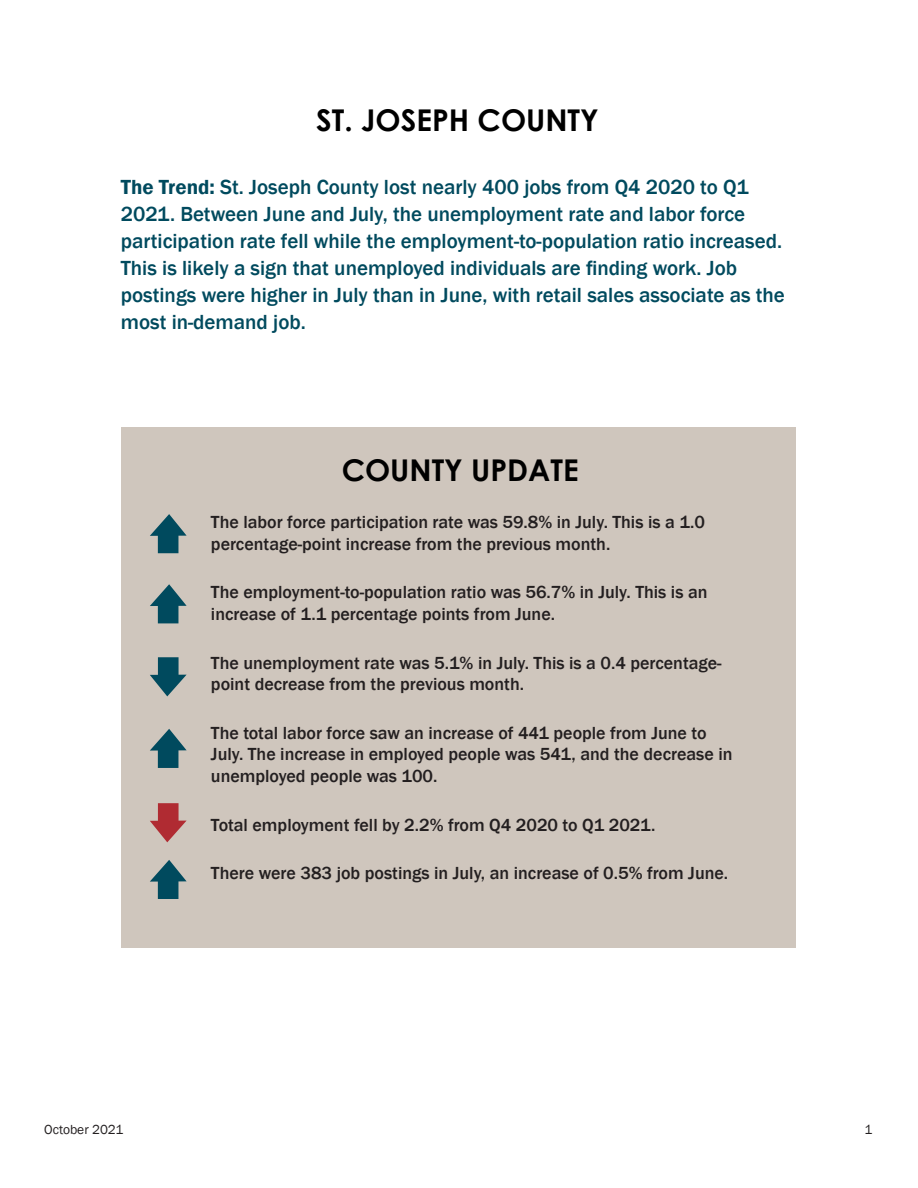
<style>
.page{position:relative;width:918px;height:1188px;background:#fff}
.page>*{position:absolute;margin:0;border:0;box-sizing:border-box;transform-origin:0 0}
.COUNTY{font:700 30px "Century Gothic";color:#000}
.The_Trend_body_text{font:500 21px/27px "Franklin Gothic";color:#004a5e}
.tan_box_descriptions{font:500 18px/21.6px "Franklin Gothic";color:#231f20}
.t1{font:13.5px "Franklin Gothic";color:#231f20}
.s1{font-weight:600}
</style>
<div class="page">
<div style="left:121px;top:428px;width:675px;height:520px;background:#cfc6bd"></div>
<svg style="left:150px;top:584px;width:37px;height:39px"></svg>
<svg style="left:150px;top:803px;width:37px;height:39px"></svg>
<svg style="left:150px;top:514px;width:37px;height:39px"></svg>
<svg style="left:150px;top:657px;width:37px;height:39px"></svg>
<svg style="left:150px;top:729px;width:37px;height:39px"></svg>
<svg style="left:150px;top:860px;width:37px;height:39px"></svg>
<p class="COUNTY" style="left:316px;top:97px;width:284px">ST. JOSEPH COUNTY</p>
<p class="The_Trend_body_text" style="left:121px;top:173px;width:666px"><span class="s1">The Trend:</span> St. Joseph County lost nearly 400 jobs from Q4 2020 to Q1<br>2021. Between June and July, the unemployment rate and labor force participation rate fell while the employment-to-population ratio increased.<br>This is likely a sign that unemployed individuals are finding work. Job postings were higher in July than in June, with retail sales associate as the most in-demand job.</p>
<p class="COUNTY" style="left:342px;top:447px;width:239px">COUNTY UPDATE</p>
<p class="tan_box_descriptions" style="left:211px;top:512px;width:496px">The labor force participation rate was 59.8% in July. This is a 1.0 percentage-point increase from the previous month.</p>
<p class="tan_box_descriptions" style="left:211px;top:582px;width:498px">The employment-to-population ratio was 56.7% in July. This is an increase of 1.1 percentage points from June.</p>
<p class="tan_box_descriptions" style="left:211px;top:652px;width:512px">The unemployment rate was 5.1% in July. This is a 0.4 percentage&shy;point decrease from the previous month.</p>
<p class="tan_box_descriptions" style="left:211px;top:722px;width:523px">The total labor force saw an increase of 441 people from June to<br>July. The increase in employed people was 541, and the decrease in unemployed people was 100.</p>
<p class="tan_box_descriptions" style="left:211px;top:814px;width:446px">Total employment fell by 2.2% from Q4 2020 to Q1 2021.</p>
<p class="tan_box_descriptions" style="left:211px;top:863px;width:519px">There were 383 job postings in July, an increase of 0.5% from June.</p>
<p class="t1" style="left:44px;top:1122px;width:81px">October 2021</p>
<p class="t1" style="left:864px;top:1122px;width:9px">1</p>
</div>
